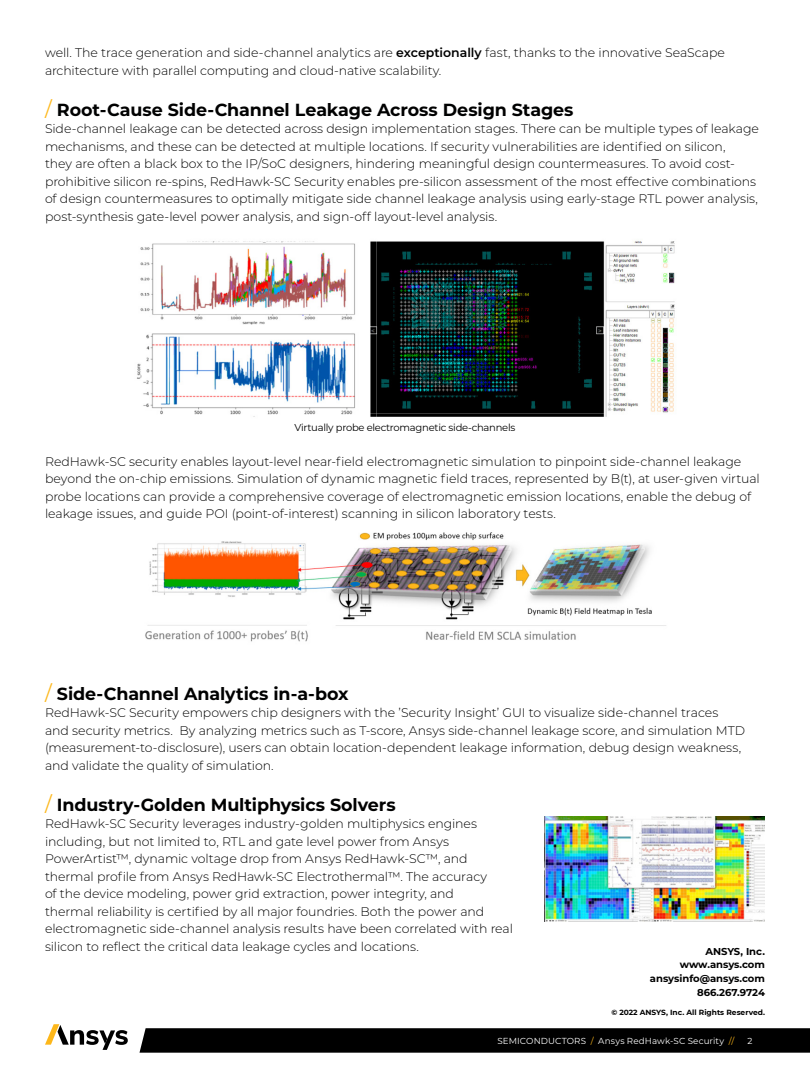
<style>
.page{position:relative;width:810px;height:1080px;background:#fff}
.page>*{position:absolute;margin:0;border:0;box-sizing:border-box;transform-origin:0 0}
.t1{font:700 17.5px "Montserrat";letter-spacing:-.005em;color:#000101}
.t2{font:300 12.5px/17.5px "Montserrat";letter-spacing:-.005em;color:#000101}
.t3{font:700 10px/13.8px "Montserrat";color:#000101;text-align:right}
.t4{font:10px "Montserrat";letter-spacing:-.025em;color:#000}
.t5{font:8.75px "Montserrat";letter-spacing:.015em;color:#fff}
.t6{font:700 7.5px "Montserrat";color:#000101}
.s1{font-weight:600}
.s2{font-weight:400;font-size:20px;color:#fdb71a}
.s3{color:#000}
.s4{color:#fdb71a}
</style>
<div class="page">
<svg style="left:140px;top:1028px;width:670px;height:25px;background:#060606"></svg>
<svg style="left:45px;top:1024px;width:83px;height:26px"></svg>
<img style="left:137px;top:241px;width:538px;height:176px">
<img style="left:145px;top:532px;width:521px;height:110px">
<img style="left:544px;top:816px;width:221px;height:105px">
<p class="t2" style="left:45px;top:44px;width:682px">well. The trace generation and side-channel analytics are <span class="s1">exceptionally</span> fast, thanks to the innovative SeaScape architecture with parallel computing and cloud-native scalability.</p>
<h1 class="t1" style="left:45px;top:97px;width:530px"><span class="s2">/</span> Root-Cause Side-Channel Leakage Across Design Stages</h1>
<p class="t2" style="left:45px;top:120px;width:715px">Side-channel leakage can be detected across design implementation stages. There can be multiple types of leakage mechanisms, and these can be detected at multiple locations. If security vulnerabilities are identified on silicon,<br>they are often a black box to the IP/SoC designers, hindering meaningful design countermeasures. To avoid cost&shy;prohibitive silicon re-spins, RedHawk-SC Security enables pre-silicon assessment of the most effective combinations of design countermeasures to optimally mitigate side channel leakage analysis using early-stage RTL power analysis, post-synthesis gate-level power analysis, and sign-off layout-level analysis.</p>
<p class="t4" style="left:295px;top:420px;width:222px">Virtually probe electromagnetic side-channels</p>
<p class="t2" style="left:45px;top:452px;width:716px">RedHawk-SC security enables layout-level near-field electromagnetic simulation to pinpoint side-channel leakage beyond the on-chip emissions. Simulation of dynamic magnetic field traces, represented by B(t), at user-given virtual probe locations can provide a comprehensive coverage of electromagnetic emission locations, enable the debug of leakage issues, and guide POI (point-of-interest) scanning in silicon laboratory tests.</p>
<h1 class="t1" style="left:45px;top:681px;width:305px"><span class="s2">/</span> Side-Channel Analytics in-a-box</h1>
<p class="t2" style="left:45px;top:704px;width:702px">RedHawk-SC Security empowers chip designers with the ’Security Insight’ GUI to visualize side-channel traces and security metrics. By analyzing metrics such as T-score, Ansys side-channel leakage score, and simulation MTD (measurement-to-disclosure), users can obtain location-dependent leakage information, debug design weakness, and validate the quality of simulation.</p>
<h1 class="t1" style="left:45px;top:792px;width:352px"><span class="s2">/</span> Industry-Golden Multiphysics Solvers</h1>
<p class="t2" style="left:45px;top:815px;width:469px">RedHawk-SC Security leverages industry-golden multiphysics engines including, but not limited to, RTL and gate level power from Ansys PowerArtist™, dynamic voltage drop from Ansys RedHawk-SC™, and thermal profile from Ansys RedHawk-SC Electrothermal™. The accuracy<br>of the device modeling, power grid extraction, power integrity, and<br>thermal reliability is certified by all major foundries. Both the power and electromagnetic side-channel analysis results have been correlated with real silicon to reflect the critical data leakage cycles and locations.</p>
<p class="t3" style="left:650px;top:944px;width:117px">ANSYS, Inc. www.ansys.com ansysinfo@ansys.com<br>866.267.9724</p>
<p class="t6" style="left:611px;top:1007px;width:155px">© 2022 ANSYS, Inc. All Rights <span class="s3">Reserved.</span></p>
<p class="t5" style="left:497px;top:1035px;width:239px">SEMICONDUCTORS <span class="s4">/</span> Ansys RedHawk-SC Security <span class="s4">//</span></p>
<p class="t5" style="left:747px;top:1035px;width:6px">2</p>
</div>
